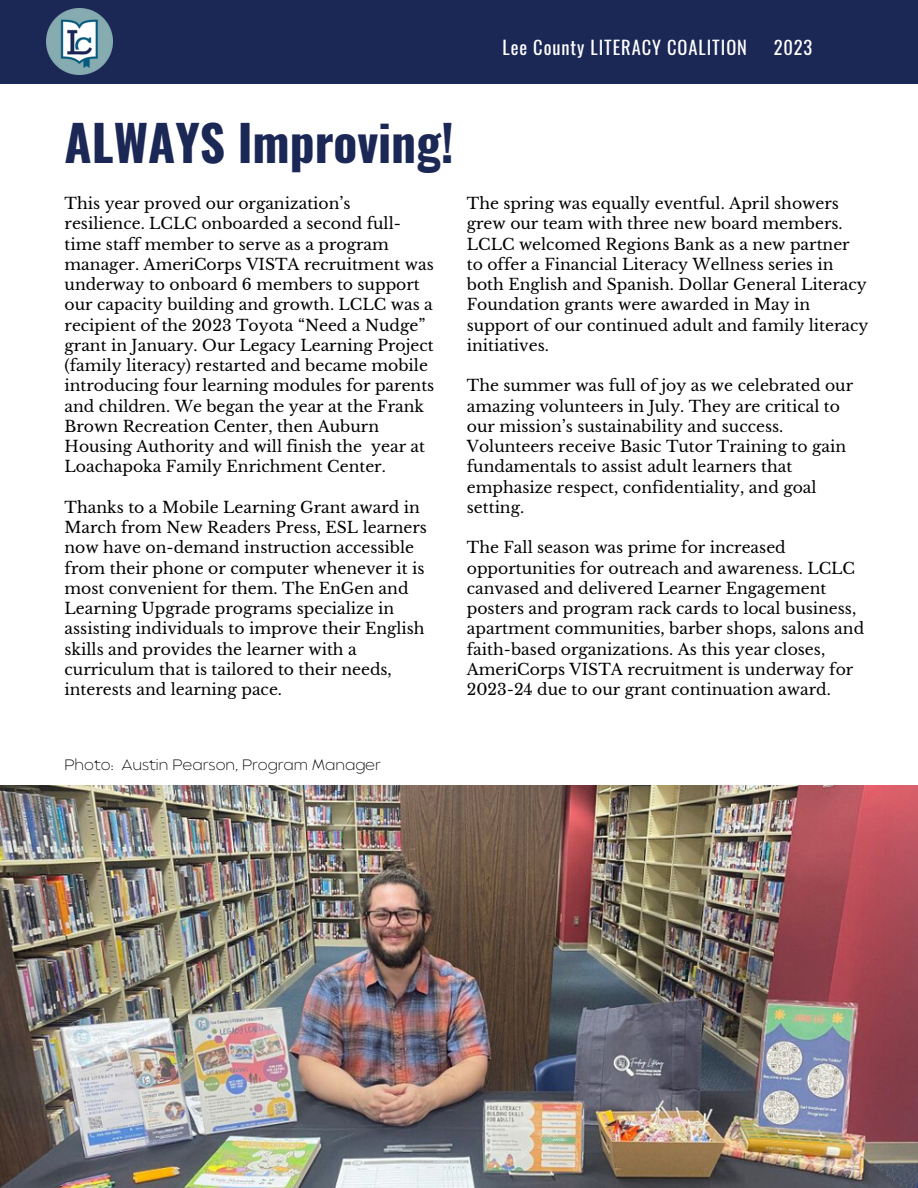
<style>
.page{position:relative;width:918px;height:1188px;background:#fff}
.page>*{position:absolute;margin:0;border:0;box-sizing:border-box;transform-origin:0 0}
.t1{font:700 49.35px "Oswald";color:#1b2755}
.t2{font:18.45px "Oswald";letter-spacing:.05em;color:#fff}
.t3{font:15.6px/20.2px "Libre Baskerville";color:#000}
.t4{font:200 15px "Balgin";color:#000}
</style>
<div class="page">
<div style="left:0;top:0;width:918px;height:84px;background:#1b2755"></div>
<img style="left:0;top:785px;width:918px;height:403px">
<img style="left:46px;top:9px;width:67px;height:66px">
<p class="t2" style="left:503px;top:33px;width:246px">Lee County LITERACY COALITION</p>
<p class="t2" style="left:774px;top:33px;width:40px">2023</p>
<p class="t1" style="left:65px;top:104px;width:391px">ALWAYS Improving!</p>
<h2 class="t3" style="left:65px;top:193px;width:371px">This year proved our organization’s resilience. LCLC onboarded a second full&shy;time staff member to serve as a program manager. AmeriCorps VISTA recruitment was underway to onboard 6 members to support our capacity building and growth. LCLC was a recipient of the 2023 Toyota “Need a Nudge” grant in January. Our Legacy Learning Project (family literacy) restarted and became mobile introducing four learning modules for parents and children. We began the year at the Frank Brown Recreation Center, then Auburn Housing Authority and will finish the year at Loachapoka Family Enrichment Center.</h2>
<h1 class="t3" style="left:65px;top:497px;width:364px">Thanks to a Mobile Learning Grant award in March from New Readers Press, ESL learners now have on-demand instruction accessible from their phone or computer whenever it is most convenient for them. The EnGen and Learning Upgrade programs specialize in assisting individuals to improve their English skills and provides the learner with a curriculum that is tailored to their needs, interests and learning pace.</h1>
<p class="t3" style="left:467px;top:193px;width:403px">The spring was equally eventful. April showers grew our team with three new board members.<br>LCLC welcomed Regions Bank as a new partner to offer a Financial Literacy Wellness series in both English and Spanish. Dollar General Literacy Foundation grants were awarded in May in support of our continued adult and family literacy initiatives.</p>
<p class="t3" style="left:467px;top:376px;width:388px">The summer was full of joy as we celebrated our amazing volunteers in July. They are critical to our mission’s sustainability and success.<br>Volunteers receive Basic Tutor Training to gain fundamentals to assist adult learners that emphasize respect, confidentiality, and goal setting.</p>
<p class="t3" style="left:467px;top:538px;width:399px">The Fall season was prime for increased opportunities for outreach and awareness. LCLC canvased and delivered Learner Engagement posters and program rack cards to local business, apartment communities, barber shops, salons and faith-based organizations. As this year closes, AmeriCorps VISTA recruitment is underway for 2023-24 due to our grant continuation award.</p>
<p class="t4" style="left:65px;top:759px;width:318px">Photo: Austin Pearson, Program Manager</p>
</div>
